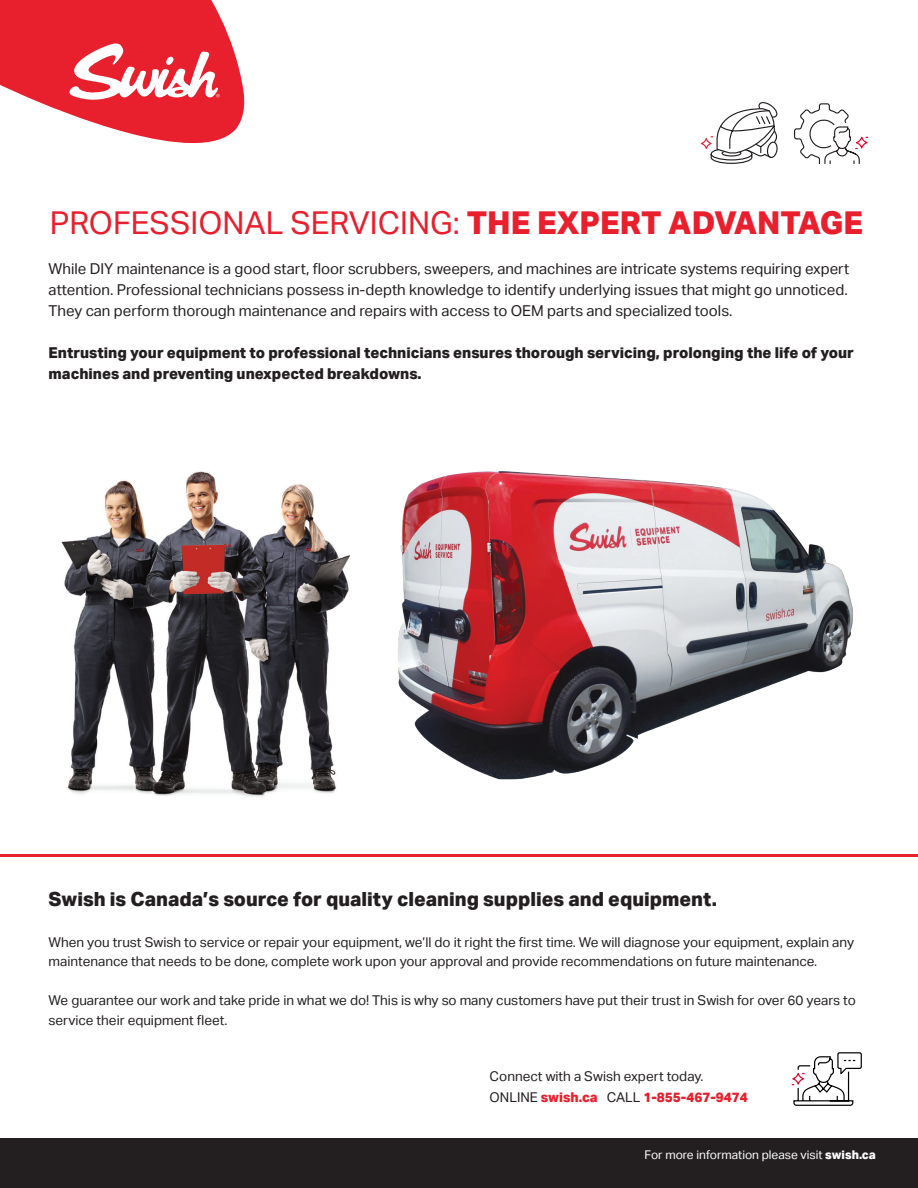
<style>
.page{position:relative;width:918px;height:1188px;background:#fff}
.page>*{position:absolute;margin:0;border:0;box-sizing:border-box;transform-origin:0 0}
.t1{font:31.5px "Aktiv Grotesk";color:#e81f2c}
.t2{font:800 19.5px "Aktiv Grotesk";color:#231f20}
.t3{font:15px/21px "Aktiv Grotesk";color:#231f20}
.t4{font:800 15px/21px "Aktiv Grotesk";color:#231f20}
.t5{font:13.5px/19.5px "Aktiv Grotesk";color:#231f20}
.t6{font:800 13.5px "Aktiv Grotesk";color:#e81f2c}
.t7{font:12px "Aktiv Grotesk";color:#fff}
.s1{font-weight:800}
.s2{font-weight:400;color:#231f20}
</style>
<div class="page">
<img style="left:61px;top:471px;width:289px;height:326px">
<img style="left:397px;top:470px;width:457px;height:310px">
<svg style="left:0;top:0;width:245px;height:144px"></svg>
<div style="left:0;top:1138px;width:918px;height:50px;background:#231f20"></div>
<svg style="left:791px;top:1052px;width:71px;height:54px"></svg>
<hr style="left:0;top:854px;width:918px;height:3px;background:#e81f2c">
<svg style="left:700px;top:102px;width:78px;height:62px"></svg>
<svg style="left:794px;top:103px;width:75px;height:61px"></svg>
<p class="t1" style="left:50px;top:205px;width:815px">PROFESSIONAL SERVICING: <span class="s1">THE EXPERT ADVANTAGE</span></p>
<p class="t3" style="left:49px;top:258px;width:802px">While DIY maintenance is a good start, floor scrubbers, sweepers, and machines are intricate systems requiring expert attention. Professional technicians possess in-depth knowledge to identify underlying issues that might go unnoticed.</p>
<p class="t3" style="left:49px;top:300px;width:685px">They can perform thorough maintenance and repairs with access to OEM parts and specialized tools.</p>
<p class="t4" style="left:49px;top:342px;width:807px">Entrusting your equipment to professional technicians ensures thorough servicing, prolonging the life of your machines and preventing unexpected breakdowns.</p>
<p class="t2" style="left:49px;top:888px;width:670px">Swish is Canada’s source for quality cleaning supplies and equipment.</p>
<p class="t5" style="left:49px;top:932px;width:807px">When you trust Swish to service or repair your equipment, we’ll do it right the first time. We will diagnose your equipment, explain any maintenance that needs to be done, complete work upon your approval and provide recommendations on future maintenance.</p>
<p class="t5" style="left:49px;top:991px;width:809px">We guarantee our work and take pride in what we do! This is why so many customers have put their trust in Swish for over 60 years to service their equipment fleet.</p>
<p class="t5" style="left:490px;top:1067px;width:215px">Connect with a Swish expert today.</p>
<p class="t6" style="left:490px;top:1089px;width:260px"><span class="s2">ONLINE</span> swish.ca <span class="s2">CALL</span> 1-855-467-9474</p>
<p class="t7" style="left:645px;top:1148px;width:233px">For more information please visit <span class="s1">swish.ca</span></p>
</div>
